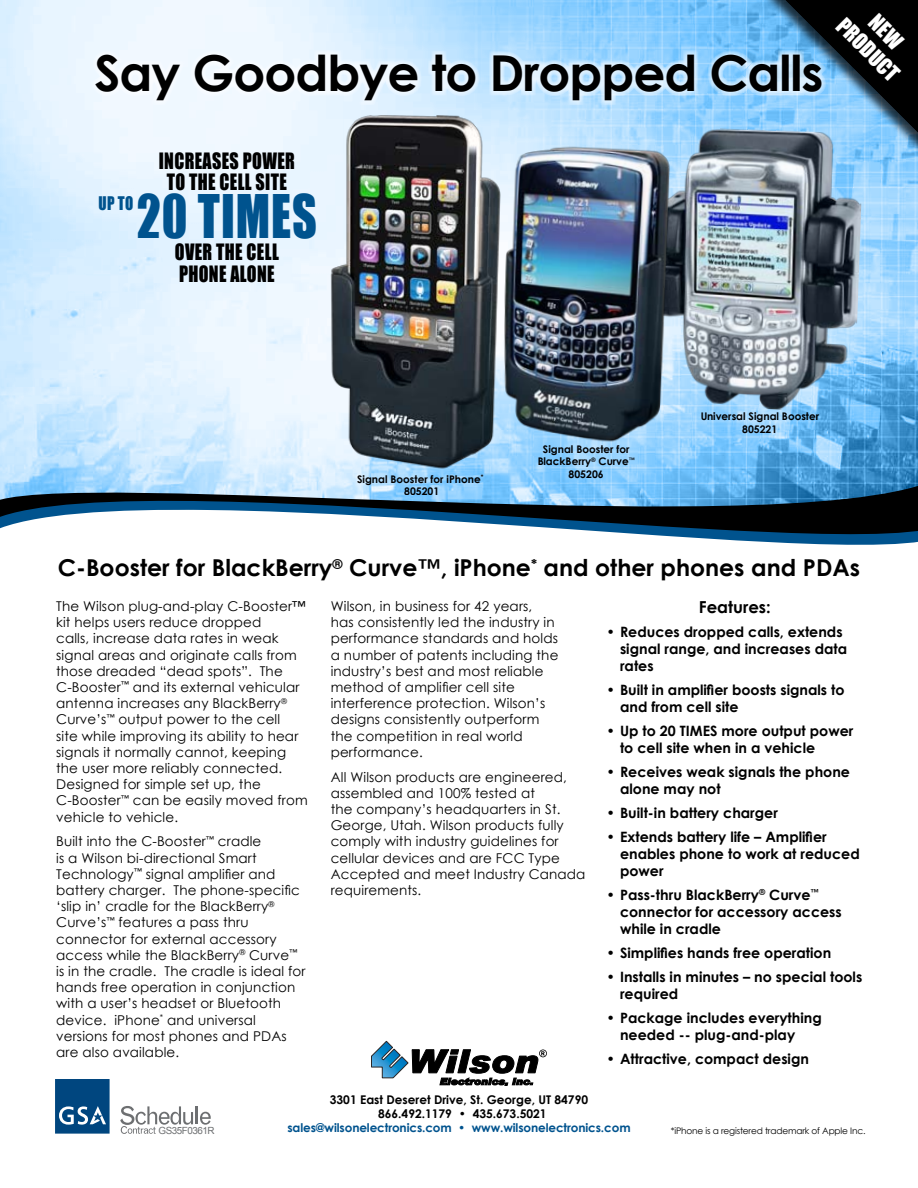
<style>
.page{position:relative;width:918px;height:1188px;background:#fff}
.page>*{position:absolute;margin:0;border:0;box-sizing:border-box;transform-origin:0 0}
.t1{font:55.2px "Impact";color:#00538e;scale:.87 1}
.t2{font:700 49.5px "Century Gothic";letter-spacing:-.02em;color:#000}
.t3{font:700 23.25px "Century Gothic";color:#000}
.t4{font:21px "Impact";color:#fff}
.t5{font:20.7px/21.6px "Impact";letter-spacing:.02em;color:#000;text-align:center;scale:.87 1}
.t6{font:17.25px "Impact";color:#00538e;scale:.87 1}
.t7{font:700 16.5px "Century Gothic";color:#000}
.t8{font:700 14.25px/17.1px "Century Gothic";color:#000}
.t9{font:13.5px/16.2px "Century Gothic";letter-spacing:.01em;color:#000}
.t10{font:700 12px/14.4px "Century Gothic";color:#000;text-align:center}
.t11{font:700 12px "Century Gothic";letter-spacing:-.01em;color:#00538e}
.t12{font:700 10.5px/12.6px "Century Gothic";color:#000;text-align:center}
.t13{font:9.9px "Arial";letter-spacing:-.05em;color:#6d6f71}
.t14{font:9px "Century Gothic";letter-spacing:-.02em;color:#000}
</style>
<div class="page">
<svg style="left:0;top:0;width:918px;height:413px;background:#d9eefe"></svg>
<img style="left:641px;top:132px;width:223px;height:280px">
<img style="left:502px;top:143px;width:170px;height:270px">
<svg style="left:0;top:413px;width:918px;height:132px"></svg>
<svg style="left:55px;top:1079px;width:55px;height:55px;background:#1e5c8e"></svg>
<svg style="left:120px;top:1106px;width:91px;height:28px"></svg>
<img style="left:327px;top:132px;width:175px;height:340px">
<div style="left:738px;top:0;width:180px;height:177px;background:#000;opacity:.5"></div>
<svg style="left:371px;top:1040px;width:176px;height:46px"></svg>
<svg style="left:84px;top:0;width:834px;height:132px"></svg>
<h2 class="t2" style="left:95px;top:36px;width:730px">Say Goodbye to Dropped Calls</h2>
<h3 class="t4" style="left:852px;top:11px;width:79px;rotate:45deg">PRODUCT</h3>
<h3 class="t5" style="left:167px;top:149px;width:130px">ASES POWER<br>TO THE CELL SITE</h3>
<h1 class="t1" style="left:137px;top:174px;width:209px">20 TIMES</h1>
<h3 class="t5" style="left:175px;top:240px;width:121px;text-align:left">OVER THE CELL<br>PHONE ALONE</h3>
<h3 class="t5" style="left:159px;top:149px;width:18px">INCRE</h3>
<p class="t6" style="left:99px;top:189px;width:32px">UP TO</p>
<p class="t12" style="left:357px;top:472px;width:128px;line-height:12px">Signal Booster for iPhone<sup>*<br></sup>805201</p>
<p class="t12" style="left:537px;top:442px;width:99px">Signal Booster for<br>BlackBerry<sup>®</sup> Curve<sup>™<br></sup>805206</p>
<p class="t12" style="left:700px;top:410px;width:120px">Universal Signal Booster<br>805221</p>
<h3 class="t3" style="left:58px;top:550px;width:804px">C-Booster for BlackBerry<sup>®</sup> Curve™, iPhone<sup>*</sup> and other phones and PDAs</h3>
<p class="t9" style="left:56px;top:598px;width:253px">The Wilson plug-and-play C-Booster™ kit helps users reduce dropped<br>calls, increase data rates in weak signal areas and originate calls from those dreaded “dead spots”. The C-Booster<sup>™</sup> and its external vehicular antenna increases any BlackBerry<sup>® </sup>Curve’s<sup>™</sup> output power to the cell<br>site while improving its ability to hear signals it normally cannot, keeping the user more reliably connected.<br>Designed for simple set up, the C-Booster<sup>™</sup> can be easily moved from vehicle to vehicle.</p>
<p class="t9" style="left:56px;top:833px;width:251px">Built into the C-Booster<sup>™</sup> cradle<br>is a Wilson bi-directional Smart Technology<sup>™</sup> signal amplifier and battery charger. The phone-specific ‘slip in’ cradle for the BlackBerry<sup>® </sup>Curve’s<sup>™</sup> features a pass thru connector for external accessory access while the BlackBerry<sup>®</sup> Curve<sup>™ </sup>is in the cradle. The cradle is ideal for hands free operation in conjunction with a user’s headset or Bluetooth device. iPhone<sup>*</sup> and universal versions for most phones and PDAs are also available.</p>
<p class="t9" style="left:331px;top:598px;width:229px">Wilson, in business for 42 years, has consistently led the industry in performance standards and holds a number of patents including the industry’s best and most reliable method of amplifier cell site interference protection. Wilson’s designs consistently outperform the competition in real world performance.</p>
<p class="t9" style="left:331px;top:768px;width:256px">All Wilson products are engineered, assembled and 100% tested at<br>the company’s headquarters in St.<br>George, Utah. Wilson products fully comply with industry guidelines for cellular devices and are FCC Type<br>Accepted and meet Industry Canada requirements.</p>
<p class="t7" style="left:699px;top:595px;width:73px">Features:</p>
<p class="t8" style="left:620px;top:623px;width:229px;text-indent:-13px">• Reduces dropped calls, extends signal range, and increases data rates</p>
<p class="t8" style="left:620px;top:681px;width:226px;text-indent:-13px">• Built in amplifier boosts signals to and from cell site</p>
<p class="t8" style="left:620px;top:722px;width:235px;text-indent:-13px">• Up to 20 TIMES more output power to cell site when in a vehicle</p>
<p class="t8" style="left:620px;top:763px;width:231px;text-indent:-13px">• Receives weak signals the phone alone may not</p>
<p class="t8" style="left:607px;top:804px;width:173px">• Built-in battery charger</p>
<p class="t8" style="left:620px;top:827px;width:241px;text-indent:-13px">• Extends battery life – Amplifier enables phone to work at reduced power</p>
<p class="t8" style="left:620px;top:886px;width:223px;text-indent:-13px">• Pass-thru BlackBerry<sup>®</sup> Curve<sup>™ </sup>connector for accessory access while in cradle</p>
<p class="t8" style="left:607px;top:944px;width:226px">• Simplifies hands free operation</p>
<p class="t8" style="left:620px;top:967px;width:244px;text-indent:-13px">• Installs in minutes – no special tools required</p>
<p class="t8" style="left:620px;top:1008px;width:203px;text-indent:-13px">• Package includes everything needed -- plug-and-play</p>
<p class="t8" style="left:607px;top:1049px;width:204px">• Attractive, compact design</p>
<p class="t13" style="left:159px;top:1124px;width:57px">GS35F0361R</p>
<p class="t10" style="left:330px;top:1092px;width:260px">3301 East Deseret Drive, St. George, UT 84790<br>866.492.1179 • 435.673.5021</p>
<p class="t11" style="left:287px;top:1119px;width:345px">sales@wilsonelectronics.com • www.wilsonelectronics.com</p>
<p class="t14" style="left:671px;top:1125px;width:196px">*iPhone is a registered trademark of Apple Inc.</p>
</div>
